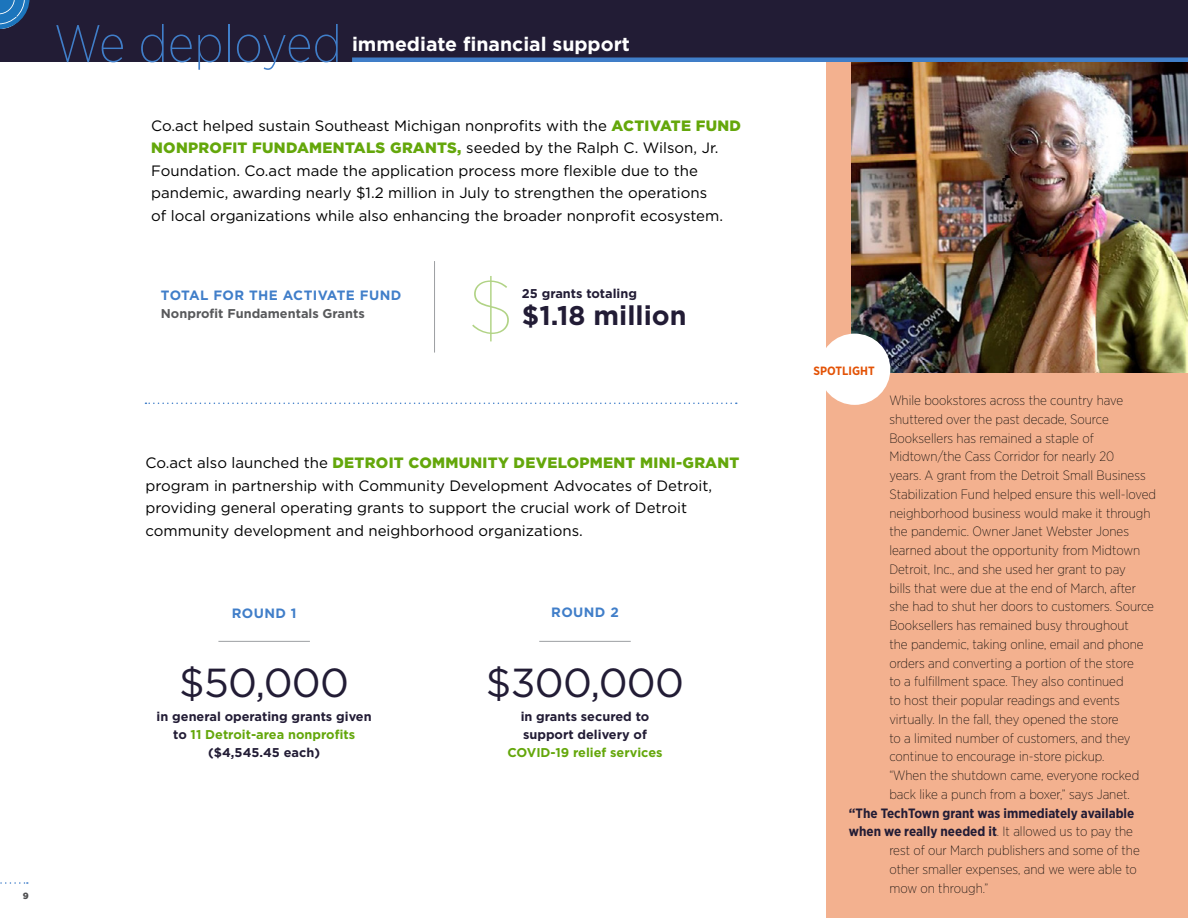
<style>
.page{position:relative;width:1188px;height:918px;background:#fff}
.page>*{position:absolute;margin:0;border:0;box-sizing:border-box;transform-origin:0 0}
.t1{font:100 76.5px "Gotham";color:#b1d385}
.t2{font:200 52.5px "Gotham Narrow";color:#407ec9}
.t3{font:40.5px "Gotham";letter-spacing:-.02em;color:#221c35}
.t4{font:700 27px "Gotham";color:#221c35}
.t5{font:700 19.5px "Gotham";color:#fff}
.t6{font:15px/22.5px "Gotham";color:#000}
.t7{font:200 13.5px/18.8px "Gotham Narrow";color:#000}
.t8{font:700 13.5px "Gotham Narrow";color:#221c35}
.t9{font:700 13.5px "Gotham";letter-spacing:.03em;color:#407ec9}
.t10{font:700 12.75px/18px "Gotham";color:#221c35;text-align:center}
.t11{font:700 12.75px "Gotham";color:#58595b}
.t12{font:700 12.75px "Gotham";color:#64a70b}
.t13{font:700 12px "Gotham Narrow";color:#e35205}
.t14{font:900 9px "Gotham";color:#4d4d4f}
.s1{font-weight:900;color:#64a70b}
.s2{color:#64a70b}
.s3{font-weight:200;color:#000}
</style>
<div class="page">
<svg style="left:0;top:882px;width:28px;height:2px"></svg>
<div style="left:826px;top:36px;width:362px;height:882px;background:#f3b18f"></div>
<img style="left:852px;top:62px;width:336px;height:311px">
<div style="left:0;top:0;width:1188px;height:62px;background:#221c35"></div>
<div style="left:352px;top:57px;width:836px;height:5px;background:#407ec9"></div>
<div style="left:819px;top:334px;width:71px;height:71px;background:#fff;border-radius:50%"></div>
<hr style="left:539px;top:641px;width:92px;height:1px;background:#9d9fa2">
<hr style="left:218px;top:641px;width:92px;height:1px;background:#9d9fa2">
<hr style="left:434px;top:261px;width:1px;height:92px;background:#9d9fa2">
<svg style="left:145px;top:403px;width:592px;height:1px"></svg>
<svg style="left:0;top:0;width:30px;height:29px"></svg>
<h2 class="t2" style="left:54px;top:12px;width:289px">We deployed</h2>
<h3 class="t5" style="left:352px;top:31px;width:279px">immediate financial support</h3>
<p class="t6" style="left:151px;top:114px;width:591px">Co.act helped sustain Southeast Michigan nonprofits with the <span class="s1">ACTIVATE FUND NONPROFIT FUNDAMENTALS GRANTS,</span> seeded by the Ralph C. Wilson, Jr.<br>Foundation. Co.act made the application process more flexible due to the pandemic, awarding nearly $1.2 million in July to strengthen the operations<br>of local organizations while also enhancing the broader nonprofit ecosystem.</p>
<p class="t9" style="left:161px;top:287px;width:242px">TOTAL FOR THE ACTIVATE FUND</p>
<p class="t11" style="left:161px;top:305px;width:205px">Nonprofit Fundamentals Grants</p>
<h1 class="t1" style="left:467px;top:260px;width:49px">$</h1>
<p class="t10" style="left:522px;top:284px;width:117px">25 grants totaling</p>
<h3 class="t4" style="left:522px;top:297px;width:166px">$1.18 million</h3>
<p class="t6" style="left:145px;top:452px;width:595px">Co.act also launched the <span class="s1">DETROIT COMMUNITY DEVELOPMENT MINI-GRANT </span>program in partnership with Community Development Advocates of Detroit, providing general operating grants to support the crucial work of Detroit community development and neighborhood organizations.</p>
<p class="t9" style="left:232px;top:605px;width:66px">ROUND 1</p>
<p class="t9" style="left:551px;top:603px;width:69px">ROUND 2</p>
<h3 class="t3" style="left:179px;top:656px;width:171px">$50,000</h3>
<p class="t10" style="left:157px;top:708px;width:217px">in general operating grants given to <span class="s2">11 Detroit-area nonprofits </span>($4,545.45 each)</p>
<h3 class="t3" style="left:486px;top:656px;width:200px">$300,000</h3>
<p class="t10" style="left:521px;top:708px;width:130px;text-align:left">in grants secured to support delivery of</p>
<p class="t12" style="left:507px;top:744px;width:157px">COVID-19 relief services</p>
<p class="t14" style="left:23px;top:890px;width:7px">9</p>
<p class="t13" style="left:814px;top:363px;width:63px">SPOTLIGHT</p>
<p class="t7" style="left:889px;top:391px;width:268px">While bookstores across the country have shuttered over the past decade, Source Booksellers has remained a staple of Midtown/the Cass Corridor for nearly 20<br>years. A grant from the Detroit Small Business Stabilization Fund helped ensure this well-loved neighborhood business would make it through the pandemic. Owner Janet Webster Jones learned about the opportunity from Midtown Detroit, Inc., and she used her grant to pay<br>bills that were due at the end of March, after she had to shut her doors to customers. Source Booksellers has remained busy throughout<br>the pandemic, taking online, email and phone orders and converting a portion of the store<br>to a fulfillment space. They also continued<br>to host their popular readings and events virtually. In the fall, they opened the store<br>to a limited number of customers, and they continue to encourage in-store pickup.<br>“When the shutdown came, everyone rocked back like a punch from a boxer,” says Janet.</p>
<p class="t8" style="left:849px;top:804px;width:287px">“The TechTown grant was immediately available</p>
<p class="t8" style="left:849px;top:823px;width:286px">when we really needed it<span class="s3">. It allowed us to pay the</span></p>
<p class="t7" style="left:889px;top:841px;width:252px">rest of our March publishers and some of the</p>
<p class="t7" style="left:889px;top:859px;width:249px">other smaller expenses, and we were able to</p>
<p class="t7" style="left:889px;top:878px;width:101px">mow on through.”</p>
</div>
